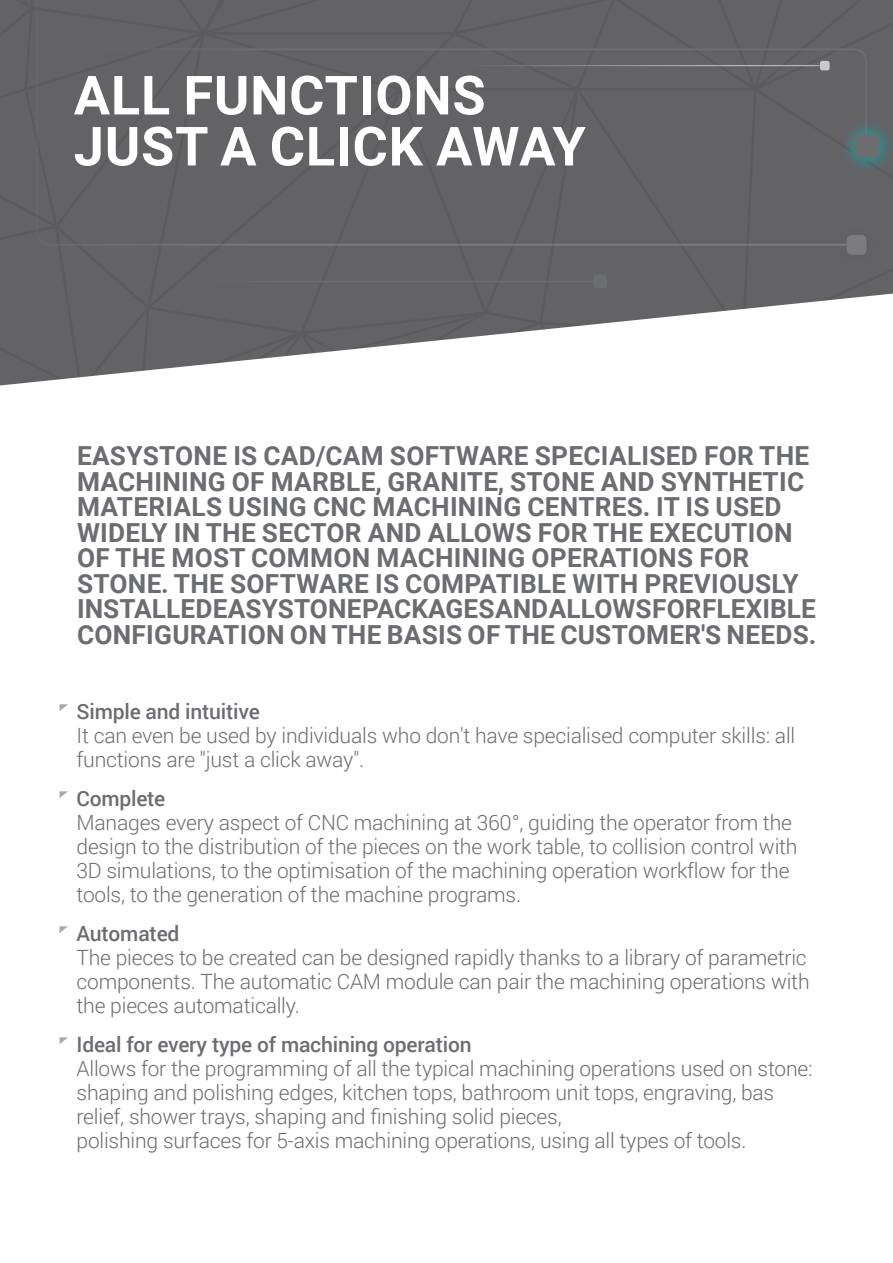
<style>
.page{position:relative;width:893px;height:1263px;background:#fff}
.page>*{position:absolute;margin:0;border:0;box-sizing:border-box;transform-origin:0 0}
.t1{font:700 54px/51px "Roboto";letter-spacing:.015em;color:#fff}
.t2{font:700 26.25px/25.5px "Roboto";letter-spacing:.01em;color:#6c6d70}
.t3{font:300 21px/24px "Roboto";letter-spacing:-.01em;color:#6c6d70}
.s1{font-weight:500}
</style>
<div class="page">
<svg style="left:0;top:0;width:893px;height:386px"></svg>
<svg style="left:848px;top:47px;width:20px;height:72px"></svg>
<svg style="left:848px;top:119px;width:45px;height:53px;background:#576b6e"></svg>
<div style="left:854px;top:133px;width:24px;height:25px;background:#6c6d70;border-radius:6px"></div>
<hr style="left:0;top:65px;width:820px;height:1px;background:#c9cacc">
<hr style="left:145px;top:281px;width:448px;height:1px;background:#6c6d70">
<div style="left:586px;top:267px;width:28px;height:28px;background:#636366"></div>
<div style="left:593px;top:274px;width:14px;height:14px;background:#6c6d70;border-radius:3px"></div>
<div style="left:838px;top:226px;width:37px;height:38px;background:#626265"></div>
<div style="left:847px;top:235px;width:19px;height:20px;background:#7c7c7f;border-radius:5px"></div>
<div style="left:35px;top:0;width:813px;height:247px;background:#636366"></div>
<svg style="left:60px;top:704px;width:8px;height:7px"></svg>
<svg style="left:60px;top:791px;width:8px;height:7px"></svg>
<svg style="left:60px;top:926px;width:8px;height:7px"></svg>
<svg style="left:60px;top:1037px;width:8px;height:7px"></svg>
<p class="t1" style="left:74px;top:68px;width:513px">ALL FUNCTIONS<br>JUST A CLICK AWAY</p>
<p class="t2" style="left:77px;top:442px;width:741px">EASYSTONE IS CAD/CAM SOFTWARE SPECIALISED FOR THE MACHINING OF MARBLE, GRANITE, STONE AND SYNTHETIC MATERIALS USING CNC MACHINING CENTRES. IT IS USED WIDELY IN THE SECTOR AND ALLOWS FOR THE EXECUTION OF THE MOST COMMON MACHINING OPERATIONS FOR STONE. THE SOFTWARE IS COMPATIBLE WITH PREVIOUSLY INSTALLED EASYSTONE PACKAGES AND ALLOWS FOR FLEXIBLE CONFIGURATION ON THE BASIS OF THE CUSTOMER'S NEEDS.</p>
<p class="t3" style="left:77px;top:698px;width:720px"><span class="s1">Simple and intuitive<br></span>It can even be used by individuals who don't have specialised computer skills: all functions are "just a click away".</p>
<p class="t3" style="left:77px;top:785px;width:723px"><span class="s1">Complete<br></span>Manages every aspect of CNC machining at 360°, guiding the operator from the design to the distribution of the pieces on the work table, to collision control with 3D simulations, to the optimisation of the machining operation workflow for the tools, to the generation of the machine programs.</p>
<p class="t3" style="left:77px;top:920px;width:735px"><span class="s1">Automated<br></span>The pieces to be created can be designed rapidly thanks to a library of parametric components. The automatic CAM module can pair the machining operations with the pieces automatically.</p>
<p class="t3" style="left:77px;top:1031px;width:737px"><span class="s1">Ideal for every type of machining operation<br></span>Allows for the programming of all the typical machining operations used on stone: shaping and polishing edges, kitchen tops, bathroom unit tops, engraving, bas relief, shower trays, shaping and finishing solid pieces,<br>polishing surfaces for 5-axis machining operations, using all types of tools.</p>
</div>
